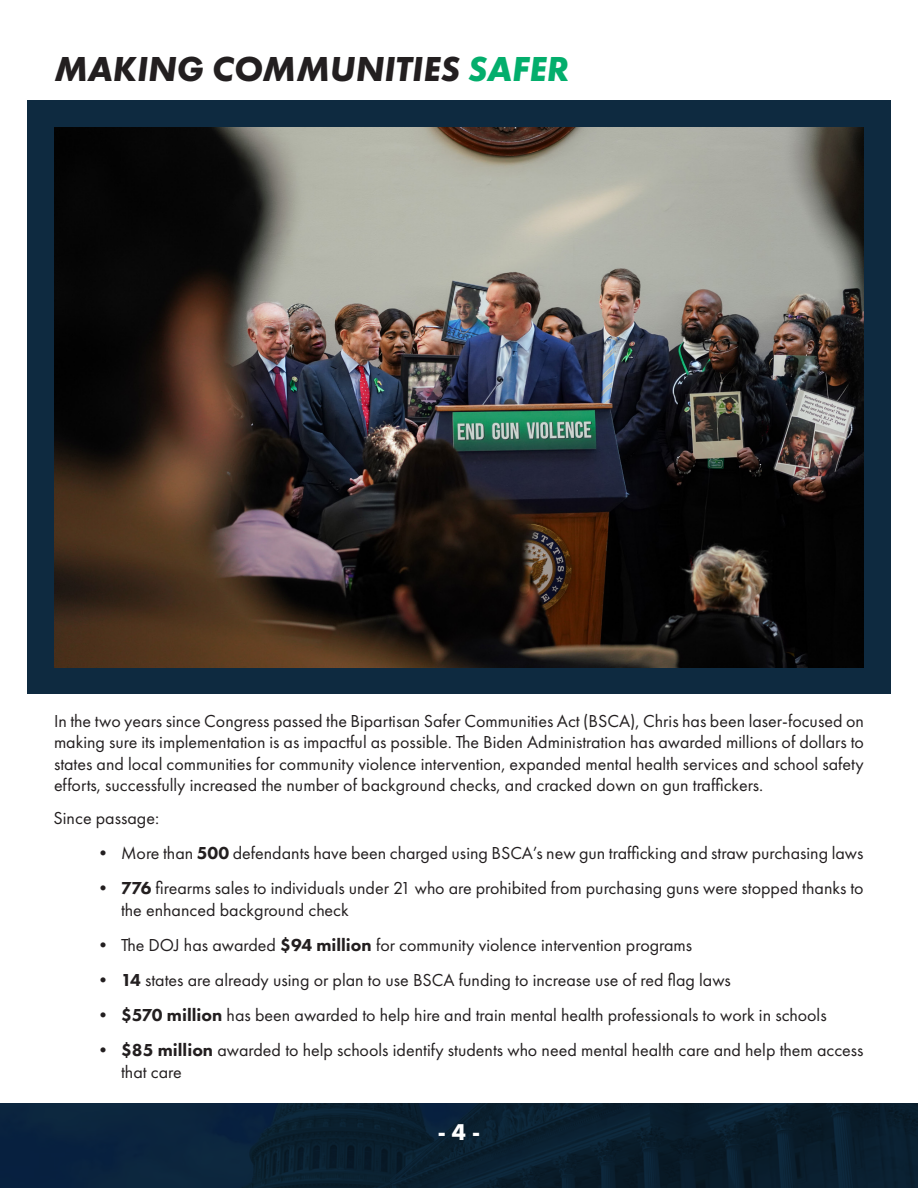
<style>
.page{position:relative;width:918px;height:1188px;background:#fff}
.page>*{position:absolute;margin:0;border:0;box-sizing:border-box;transform-origin:0 0}
.t1{font:italic 700 36px "Futura PT";color:#231f20}
.t2{font:700 21px "Futura";color:#fff}
.t3{font:18px/21.6px "Futura PT";color:#231f20}
.s1{color:#03ae6c}
.s2{font-weight:800}
</style>
<div class="page">
<img style="left:0;top:1104px;width:918px;height:84px">
<div style="left:27px;top:100px;width:864px;height:594px;background:#0e2a40"></div>
<img style="left:54px;top:127px;width:810px;height:540px">
<p class="t1" style="left:54px;top:47px;width:517px">MAKING COMMUNITIES <span class="s1">SAFER</span></p>
<p class="t3" style="left:54px;top:710px;width:812px;text-align:justify">In the two years since Congress passed the Bipartisan Safer Communities Act (BSCA), Chris has been laser-focused on making sure its implementation is as impactful as possible. The Biden Administration has awarded millions of dollars to states and local communities for community violence intervention, expanded mental health services and school safety efforts, successfully increased the number of background checks, and cracked down on gun traffickers.</p>
<p class="t3" style="left:54px;top:807px;width:107px">Since passage:</p>
<p class="t3" style="left:94px;top:842px;width:771px">• More than <span class="s2">500</span> defendants have been charged using BSCA’s new gun trafficking and straw purchasing laws</p>
<p class="t3" style="left:121px;top:877px;width:744px;text-indent:-27px"><span class="s2">• 776</span> firearms sales to individuals under 21 who are prohibited from purchasing guns were stopped thanks to the enhanced background check</p>
<p class="t3" style="left:94px;top:934px;width:600px">• The DOJ has awarded <span class="s2">$94 million</span> for community violence intervention programs</p>
<p class="t3" style="left:94px;top:969px;width:638px"><span class="s2">• 14</span> states are already using or plan to use BSCA funding to increase use of red flag laws</p>
<p class="t3" style="left:94px;top:1004px;width:734px"><span class="s2">• $570 million</span> has been awarded to help hire and train mental health professionals to work in schools</p>
<p class="t3" style="left:121px;top:1039px;width:744px;text-indent:-27px"><span class="s2">• $85 million</span> awarded to help schools identify students who need mental health care and help them access that care</p>
<p class="t2" style="left:439px;top:1116px;width:42px">- 4 -</p>
</div>
